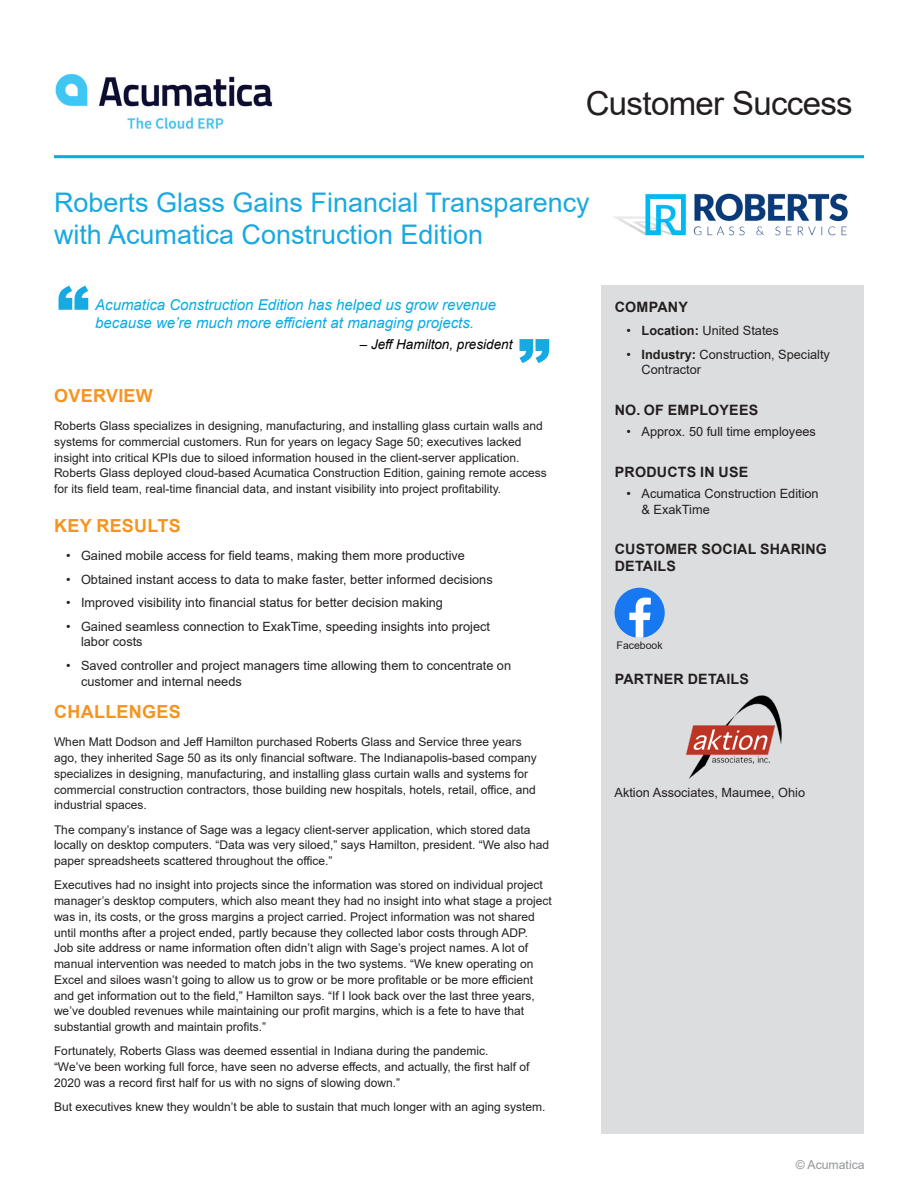
<style>
.page{position:relative;width:918px;height:1188px;background:#fff}
.page>*{position:absolute;margin:0;border:0;box-sizing:border-box;transform-origin:0 0}
.t1{font:33px "Arial";letter-spacing:-.02em;color:#231f20}
.Body_Text{font:27px/32.4px "Arial";color:#17a9e1}
.Heading_2{font:700 18px "Arial";letter-spacing:.015em;color:#f7941f}
.t2{font:italic 15px/18px "Arial";color:#0baae2}
.Side_bar_heading_1{font:700 14.25px/17.1px "Arial";letter-spacing:.015em;color:#231f20}
.t3{font:italic 13.5px "Arial";color:#000}
.Side_bar_heading_1-2{font:12.75px/15.3px "Arial";color:#231f20}
.t4{font:12.3px "Arial";color:#939598}
.Body_Text-2{font:12px/15.8px "Arial";color:#231f20}
.Body_Text-3{font:10.5px "Arial";color:#231f20}
.s1{font-weight:700}
</style>
<div class="page">
<hr style="left:54px;top:155px;width:810px;height:3px;background:#00abe6">
<img style="left:55px;top:74px;width:218px;height:55px">
<div style="left:601px;top:286px;width:263px;height:848px;background:#dcdddf"></div>
<svg style="left:58px;top:286px;width:30px;height:24px"></svg>
<svg style="left:519px;top:339px;width:30px;height:24px"></svg>
<img style="left:613px;top:193px;width:235px;height:43px">
<img style="left:685px;top:695px;width:97px;height:84px">
<div style="left:615px;top:588px;width:50px;height:50px;background:#1778f2;border-radius:50%"></div>
<svg style="left:629px;top:598px;width:22px;height:40px"></svg>
<h1 class="t1" style="left:586px;top:80px;width:269px">Customer Success</h1>
<p class="Body_Text" style="left:54px;top:186px;width:537px">Roberts Glass Gains Financial Transparency with Acumatica Construction Edition</p>
<p class="t2" style="left:95px;top:296px;width:403px">Acumatica Construction Edition has helped us grow revenue because we’re much more efficient at managing projects.</p>
<p class="t3" style="left:360px;top:335px;width:154px">– Jeff Hamilton, president</p>
<p class="Heading_2" style="left:54px;top:383px;width:100px">OVERVIEW</p>
<p class="Body_Text-2" style="left:54px;top:418px;width:494px">Roberts Glass specializes in designing, manufacturing, and installing glass curtain walls and systems for commercial customers. Run for years on legacy Sage 50; executives lacked insight into critical KPIs due to siloed information housed in the client-server application.<br>Roberts Glass deployed cloud-based Acumatica Construction Edition, gaining remote access for its field team, real-time financial data, and instant visibility into project profitability.</p>
<p class="Heading_2" style="left:54px;top:513px;width:128px">KEY RESULTS</p>
<p class="Side_bar_heading_1-2" style="left:66px;top:548px;width:401px">• Gained mobile access for field teams, making them more productive</p>
<p class="Side_bar_heading_1-2" style="left:66px;top:571px;width:428px">• Obtained instant access to data to make faster, better informed decisions</p>
<p class="Side_bar_heading_1-2" style="left:66px;top:595px;width:379px">• Improved visibility into financial status for better decision making</p>
<p class="Side_bar_heading_1-2" style="left:81px;top:619px;width:411px;text-indent:-15px">• Gained seamless connection to ExakTime, speeding insights into project labor costs</p>
<p class="Side_bar_heading_1-2" style="left:81px;top:658px;width:432px;text-indent:-15px">• Saved controller and project managers time allowing them to concentrate on customer and internal needs</p>
<p class="Heading_2" style="left:54px;top:699px;width:128px">CHALLENGES</p>
<p class="Body_Text-2" style="left:54px;top:734px;width:484px">When Matt Dodson and Jeff Hamilton purchased Roberts Glass and Service three years ago, they inherited Sage 50 as its only financial software. The Indianapolis-based company specializes in designing, manufacturing, and installing glass curtain walls and systems for commercial construction contractors, those building new hospitals, hotels, retail, office, and industrial spaces.</p>
<p class="Body_Text-2" style="left:54px;top:821px;width:497px">The company’s instance of Sage was a legacy client-server application, which stored data locally on desktop computers. “Data was very siloed,” says Hamilton, president. “We also had paper spreadsheets scattered throughout the office.”</p>
<p class="Body_Text-2" style="left:54px;top:877px;width:499px">Executives had no insight into projects since the information was stored on individual project manager’s desktop computers, which also meant they had no insight into what stage a project was in, its costs, or the gross margins a project carried. Project information was not shared until months after a project ended, partly because they collected labor costs through ADP.<br>Job site address or name information often didn’t align with Sage’s project names. A lot of manual intervention was needed to match jobs in the two systems. “We knew operating on Excel and siloes wasn’t going to allow us to grow or be more profitable or be more efficient and get information out to the field,” Hamilton says. “If I look back over the last three years, we’ve doubled revenues while maintaining our profit margins, which is a fete to have that substantial growth and maintain profits.”</p>
<p class="Body_Text-2" style="left:54px;top:1043px;width:477px">Fortunately, Roberts Glass was deemed essential in Indiana during the pandemic.<br>“We’ve been working full force, have seen no adverse effects, and actually, the first half of<br>2020 was a record first half for us with no signs of slowing down.”</p>
<p class="Body_Text-2" style="left:54px;top:1099px;width:493px">But executives knew they wouldn’t be able to sustain that much longer with an aging system.</p>
<p class="Side_bar_heading_1" style="left:615px;top:299px;width:75px">COMPANY</p>
<p class="Side_bar_heading_1-2" style="left:627px;top:322px;width:154px">• <span class="s1">Location:</span> United States</p>
<p class="Side_bar_heading_1-2" style="left:642px;top:347px;width:190px;text-indent:-15px">• <span class="s1">Industry:</span> Construction, Specialty<br>Contractor</p>
<p class="Side_bar_heading_1" style="left:615px;top:401px;width:145px">NO. OF EMPLOYEES</p>
<p class="Side_bar_heading_1-2" style="left:627px;top:424px;width:191px">• Approx. 50 full time employees</p>
<p class="Side_bar_heading_1" style="left:615px;top:463px;width:135px">PRODUCTS IN USE</p>
<p class="Side_bar_heading_1-2" style="left:642px;top:486px;width:179px;text-indent:-15px">• Acumatica Construction Edition &amp; ExakTime</p>
<p class="Side_bar_heading_1" style="left:615px;top:541px;width:214px">CUSTOMER SOCIAL SHARING<br>DETAILS</p>
<p class="Body_Text-3" style="left:617px;top:638px;width:48px">Facebook</p>
<p class="Side_bar_heading_1" style="left:615px;top:671px;width:136px">PARTNER DETAILS</p>
<p class="Side_bar_heading_1-2" style="left:615px;top:785px;width:192px">Aktion Associates, Maumee, Ohio</p>
<p class="t4" style="left:796px;top:1156px;width:70px">© Acumatica</p>
</div>
